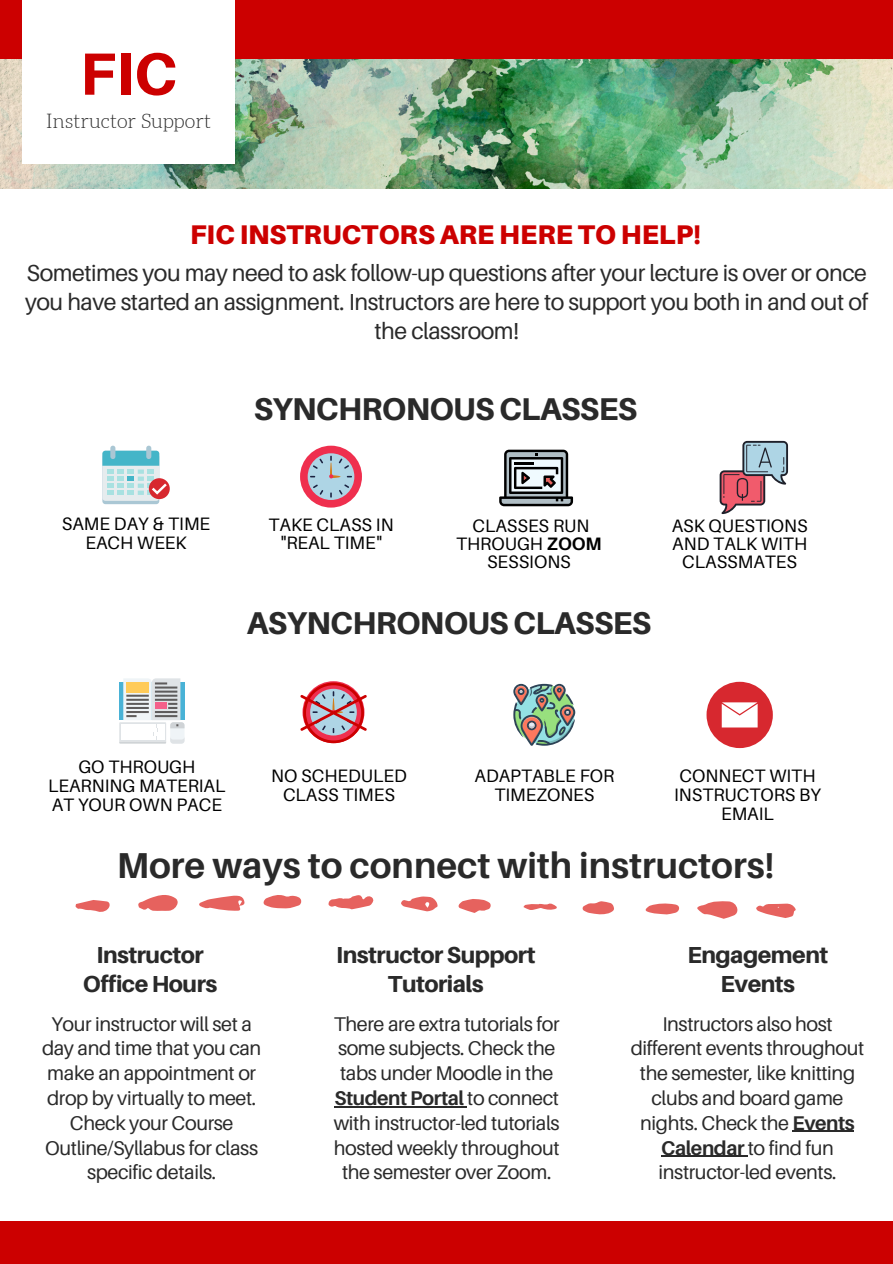
<style>
.page{position:relative;width:893px;height:1264px;background:#fff}
.page>*{position:absolute;margin:0;border:0;box-sizing:border-box;transform-origin:0 0}
.t1{font:800 59.55px "Aileron";color:#c00}
.t2{font:700 36px "Aileron";color:#2a2a2a}
.t3{font:800 31.5px "Aileron";letter-spacing:-.02em;color:#2a2a2a}
.t4{font:900 27px "Aileron";color:#c00}
.t5{font:23.1px/29.2px "Aileron";letter-spacing:-.02em;color:#2a2a2a;text-align:center}
.t6{font:800 23.1px/29.2px "Aileron";letter-spacing:-.02em;color:#2a2a2a;text-align:center}
.t7{font:19.8px/24.8px "Aileron";letter-spacing:-.02em;color:#2a2a2a;text-align:center}
.t8{font:300 19.8px "Aleo";color:#2a2a2a}
.t9{font:18px/19.2px "Aileron";color:#000;text-align:center}
.s1{font-weight:700}
</style>
<div class="page">
<div style="left:0;top:0;width:892px;height:59px;background:#c00"></div>
<img style="left:0;top:60px;width:892px;height:128px">
<img style="left:23px;top:0;width:211px;height:163px">
<div style="left:0;top:1221px;width:892px;height:42px;background:#c00"></div>
<svg style="left:513px;top:684px;width:62px;height:61px;background:#96a797"></svg>
<svg style="left:697px;top:901px;width:40px;height:17px"></svg>
<svg style="left:138px;top:895px;width:40px;height:16px"></svg>
<svg style="left:199px;top:895px;width:46px;height:15px"></svg>
<svg style="left:328px;top:895px;width:45px;height:14px"></svg>
<svg style="left:756px;top:903px;width:40px;height:15px"></svg>
<svg style="left:263px;top:895px;width:38px;height:13px"></svg>
<svg style="left:401px;top:896px;width:36px;height:15px"></svg>
<svg style="left:458px;top:899px;width:33px;height:13px"></svg>
<svg style="left:582px;top:901px;width:32px;height:13px"></svg>
<svg style="left:75px;top:900px;width:35px;height:12px"></svg>
<svg style="left:645px;top:903px;width:34px;height:11px"></svg>
<svg style="left:523px;top:903px;width:34px;height:7px"></svg>
<div style="left:102px;top:454px;width:57px;height:50px;background:#aac7d4;border-radius:3px"></div>
<div style="left:102px;top:450px;width:57px;height:51px;background:#e6ecee;border-radius:3px"></div>
<div style="left:110px;top:445px;width:5px;height:14px;background:#aac7d4;border-radius:3px"></div>
<div style="left:146px;top:445px;width:5px;height:14px;background:#aac7d4;border-radius:3px"></div>
<div style="left:149px;top:478px;width:21px;height:21px;background:#d7282f;border-radius:50%"></div>
<svg style="left:102px;top:450px;width:67px;height:46px"></svg>
<div style="left:300px;top:445px;width:62px;height:62px;background:#ef2f4e;border-radius:50%"></div>
<div style="left:307px;top:453px;width:47px;height:47px;background:#aed5e5;border-radius:50%"></div>
<svg style="left:313px;top:458px;width:10px;height:11px"></svg>
<svg style="left:339px;top:484px;width:10px;height:10px"></svg>
<svg style="left:313px;top:484px;width:10px;height:11px"></svg>
<svg style="left:329px;top:455px;width:23px;height:23px"></svg>
<svg style="left:499px;top:449px;width:74px;height:57px"></svg>
<svg style="left:719px;top:441px;width:69px;height:73px"></svg>
<svg style="left:119px;top:678px;width:65px;height:65px"></svg>
<div style="left:706px;top:681px;width:66px;height:67px;background:#d7282f;border-radius:50%"></div>
<svg style="left:721px;top:702px;width:36px;height:25px"></svg>
<svg style="left:300px;top:682px;width:67px;height:61px"></svg>
<hr style="left:334px;top:1106px;width:133px;height:1px;background:#2a2a2a">
<hr style="left:792px;top:1130px;width:62px;height:1px;background:#2a2a2a">
<hr style="left:661px;top:1155px;width:86px;height:1px;background:#2a2a2a">
<p class="t1" style="left:80px;top:37px;width:99px">FIC</p>
<h1 class="t8" style="left:46px;top:110px;width:166px">Instructor Support</h1>
<h4 class="t4" style="left:190px;top:218px;width:512px">FIC INSTRUCTORS ARE HERE TO HELP!</h4>
<p class="t5" style="left:25px;top:257px;width:844px">Sometimes you may need to ask follow-up questions after your lecture is over or once you have started an assignment. Instructors are here to support you both in and out of the classroom!</p>
<p class="t3" style="left:254px;top:389px;width:385px">SYNCHRONOUS CLASSES</p>
<p class="t9" style="left:62px;top:513px;width:150px">SAME DAY &amp; TIME<br>EACH WEEK</p>
<h3 class="t9" style="left:268px;top:515px;width:126px;line-height:18px">TAKE CLASS IN "REAL TIME"</h3>
<p class="t9" style="left:456px;top:516px;width:147px;line-height:18px">CLASSES RUN<br>THROUGH <span class="s1">ZOOM<br></span>SESSIONS</p>
<p class="t9" style="left:671px;top:516px;width:137px;line-height:18px">ASK QUESTIONS<br>AND TALK WITH<br>CLASSMATES</p>
<p class="t3" style="left:247px;top:603px;width:406px">ASYNCHRONOUS CLASSES</p>
<p class="t9" style="left:48px;top:756px;width:179px">GO THROUGH<br>LEARNING MATERIAL<br>AT YOUR OWN PACE</p>
<p class="t9" style="left:271px;top:766px;width:137px">NO SCHEDULED<br>CLASS TIMES</p>
<p class="t9" style="left:474px;top:766px;width:141px">ADAPTABLE FOR<br>TIMEZONES</p>
<p class="t9" style="left:674px;top:766px;width:148px">CONNECT WITH<br>INSTRUCTORS BY<br>EMAIL</p>
<p class="t2" style="left:117px;top:842px;width:659px">More ways to connect with instructors!</p>
<h6 class="t6" style="left:336px;top:939px;width:201px">Instructor Support<br>Tutorials</h6>
<h3 class="t7" style="left:334px;top:1010px;width:227px">There are extra tutorials for some subjects. Check the tabs under Moodle in the<br><span class="s1">Student Portal</span> to connect with instructor-led tutorials hosted weekly throughout the semester over Zoom.</h3>
<p class="t7" style="left:630px;top:1010px;width:235px">Instructors also host different events throughout the semester, like knitting clubs and board game nights. Check the <span class="s1">Events<br>Calendar</span> to find fun instructor-led events.</p>
<p class="t6" style="left:83px;top:939px;width:136px">Instructor<br>Office Hours</p>
<p class="t6" style="left:687px;top:939px;width:142px">Engagement<br>Events</p>
<p class="t7" style="left:42px;top:1010px;width:221px">Your instructor will set a day and time that you can make an appointment or drop by virtually to meet.<br>Check your Course<br>Outline/Syllabus for class specific details.</p>
</div>
